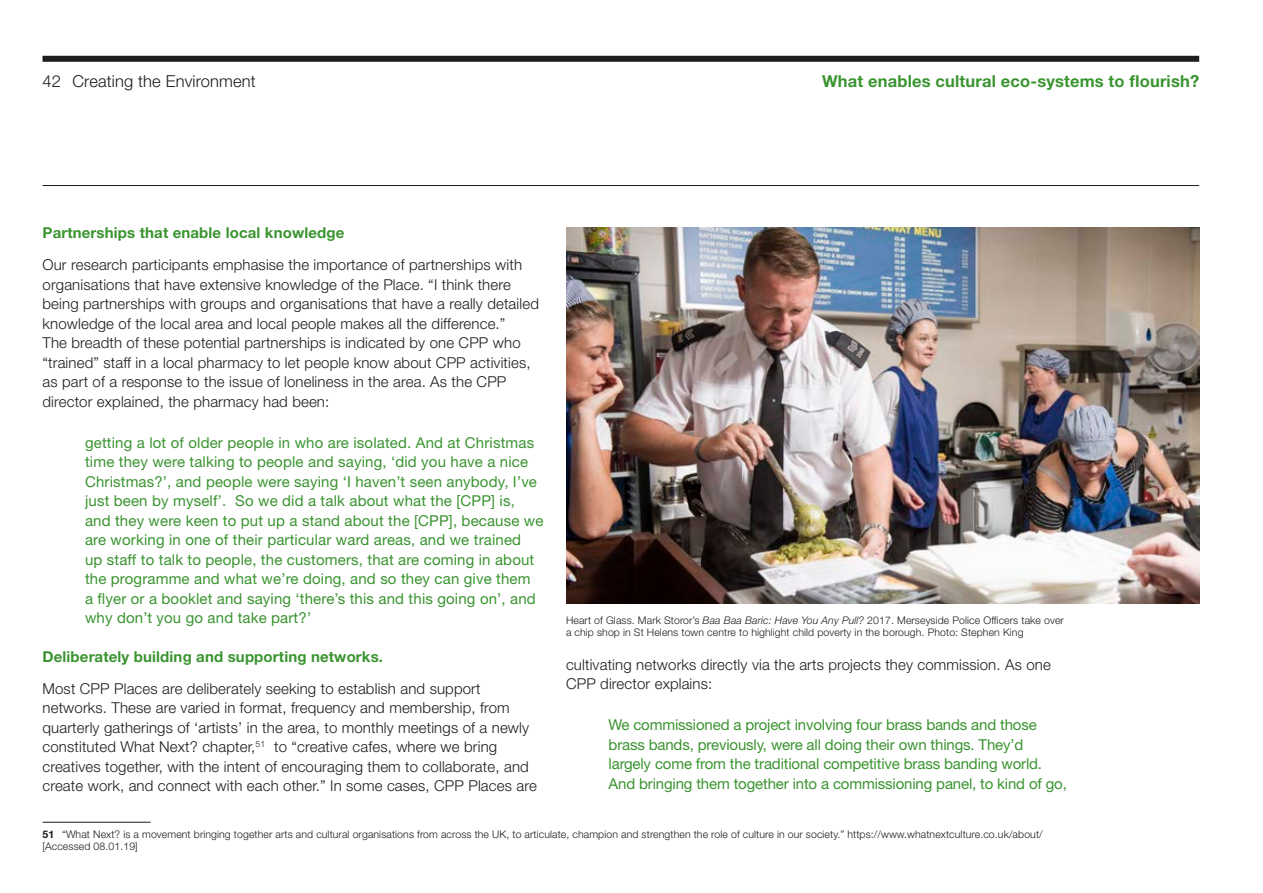
<style>
.page{position:relative;width:1263px;height:893px;background:#fff}
.page>*{position:absolute;margin:0;border:0;box-sizing:border-box;transform-origin:0 0}
.t1{font:700 16.5px "Helvetica Neue LT Std";letter-spacing:.01em;color:#3a9430}
.t2{font:300 16.5px "Helvetica Neue LT Std";letter-spacing:.01em;color:#1d1d1b}
.t3{font:300 15px/19.5px "Helvetica Neue LT Std";letter-spacing:.01em;color:#1d1d1b}
.t4{font:15px/19.5px "Helvetica Neue LT Std";letter-spacing:.01em;color:#3a9430}
.t5{font:15px/19.5px "Helvetica Neue LT Std";letter-spacing:-.01em;color:#3a9430}
.t6{font:700 15px "Helvetica Neue LT Std";letter-spacing:.01em;color:#3a9430}
.t7{font:300 10.5px/12px "Helvetica Neue LT Std";letter-spacing:.01em;color:#1d1d1b}
.s1{font-weight:700}
.s2{font-style:italic}
</style>
<div class="page">
<hr style="left:43px;top:185px;width:1156px;height:1px;background:#1d1d1b">
<div style="left:43px;top:56px;width:1156px;height:6px;background:#1d1d1b"></div>
<hr style="left:43px;top:822px;width:108px;height:1px;background:#1d1d1b">
<img style="left:566px;top:227px;width:633px;height:377px">
<p class="t2" style="left:43px;top:72px;width:215px">42 Creating the Environment</p>
<p class="t1" style="left:822px;top:71px;width:378px">What enables cultural eco-systems to flourish?</p>
<p class="t6" style="left:43px;top:224px;width:303px">Partnerships that enable local knowledge</p>
<p class="t3" style="left:43px;top:255px;width:498px">Our research participants emphasise the importance of partnerships with organisations that have extensive knowledge of the Place. “I think there being partnerships with groups and organisations that have a really detailed knowledge of the local area and local people makes all the difference.”<br>The breadth of these potential partnerships is indicated by one CPP who “trained” staff in a local pharmacy to let people know about CPP activities, as part of a response to the issue of loneliness in the area. As the CPP director explained, the pharmacy had been:</p>
<p class="t4" style="left:85px;top:432px;width:460px">getting a lot of older people in who are isolated. And at Christmas time they were talking to people and saying, ‘did you have a nice Christmas?’, and people were saying ‘I haven’t seen anybody, I’ve just been by myself’. So we did a talk about what the [CPP] is, and they were keen to put up a stand about the [CPP], because we are working in one of their particular ward areas, and we trained<br>up staff to talk to people, the customers, that are coming in about the programme and what we’re doing, and so they can give them<br>a flyer or a booklet and saying ‘there’s this and this going on’, and why don’t you go and take part?’</p>
<p class="t6" style="left:43px;top:647px;width:342px">Deliberately building and supporting networks.</p>
<p class="t3" style="left:43px;top:678px;width:496px">Most CPP Places are deliberately seeking to establish and support networks. These are varied in format, frequency and membership, from quarterly gatherings of ‘artists’ in the area, to monthly meetings of a newly constituted What Next? chapter,<sup>51</sup> to “creative cafes, where we bring creatives together, with the intent of encouraging them to collaborate, and create work, and connect with each other.” In some cases, CPP Places are</p>
<p class="t7" style="left:43px;top:828px;width:1002px"><span class="s1">51</span> “What Next? is a movement bringing together arts and cultural organisations from across the UK, to articulate, champion and strengthen the role of culture in our society.” https://www.whatnextculture.co.uk/about/ [Accessed 08.01.19]</p>
<p class="t7" style="left:566px;top:614px;width:499px">Heart of Glass. Mark Storor’s <span class="s2">Baa Baa Baric: Have You Any Pull?</span> 2017. Merseyside Police Officers take over a chip shop in St Helens town centre to highlight child poverty in the borough. Photo: Stephen King</p>
<p class="t3" style="left:566px;top:654px;width:486px">cultivating networks directly via the arts projects they commission. As one<br>CPP director explains:</p>
<p class="t5" style="left:609px;top:715px;width:460px">We commissioned a project involving four brass bands and those brass bands, previously, were all doing their own things. They’d largely come from the traditional competitive brass banding world.<br>And bringing them together into a commissioning panel, to kind of go,</p>
</div>
